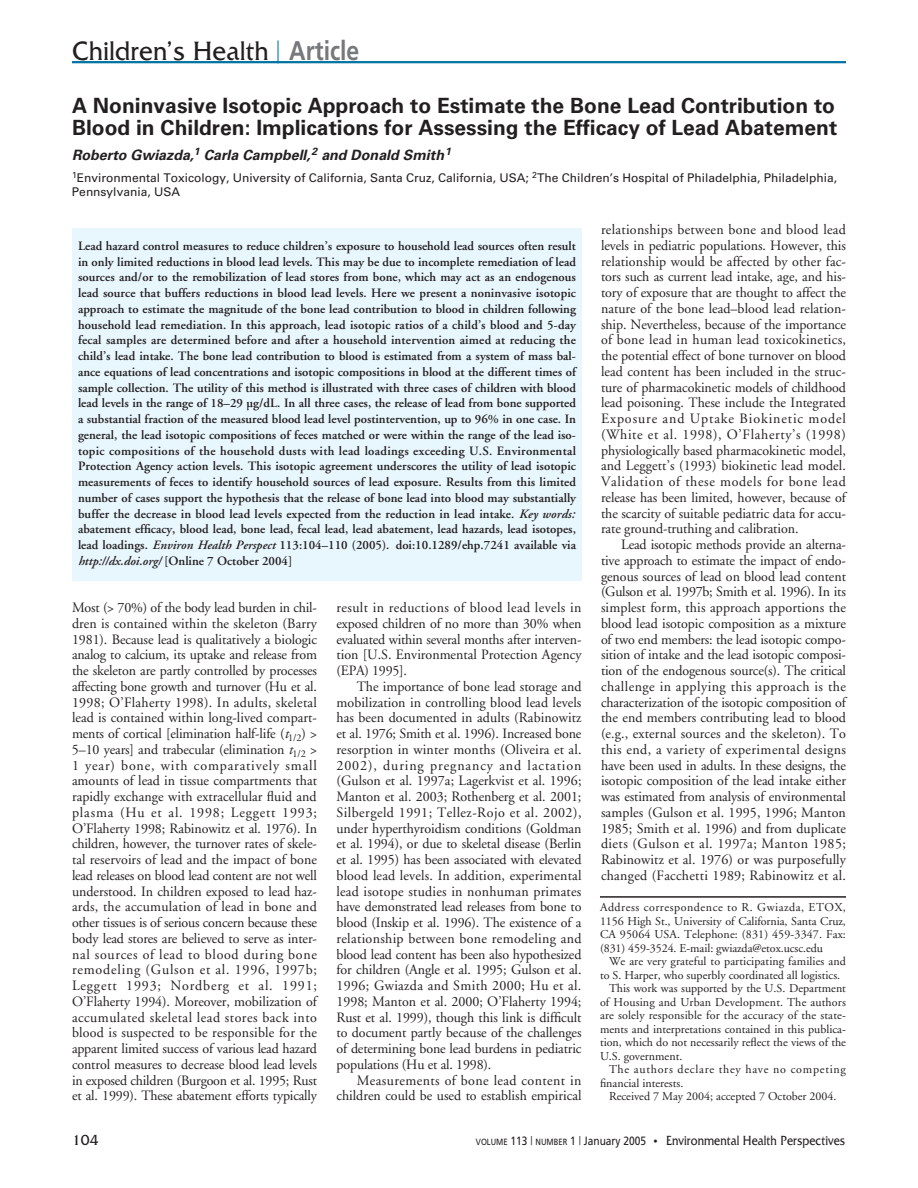
<style>
.page{position:relative;width:918px;height:1188px;background:#fff}
.page>*{position:absolute;margin:0;border:0;box-sizing:border-box;transform-origin:0 0}
.t1{font:27px "Friz Quadrata IT Cby BT";color:#231f20;scale:.95 1}
.t2{font:700 21px/22.5px "Univers";color:#231f20}
.t3{font:15px "Friz Quadrata IT Cby BT";color:#231f20}
.t4{font:14.25px/15.8px "Adobe Garamond";letter-spacing:-.005em;color:#231f20;text-align:justify}
.t5{font:italic 700 14.25px "Univers";color:#231f20}
.t6{font:13.5px "Friz Quadrata IT Cby BT";color:#231f20;scale:.85 1}
.t7{font:600 12.75px/15.8px "Adobe Garamond";color:#231f20;text-align:justify}
.t8{font:12px/13.5px "Adobe Garamond";color:#231f20;text-align:justify}
.t9{font:12px/13.5px "Univers";color:#231f20}
.t10{font:12px "Adobe Garamond";letter-spacing:.06em;color:#231f20}
.s1{font-family:"Frutiger";font-weight:300;font-size:30px;color:#0074a1}
.s2{font-family:"Frutiger";font-weight:700;color:#76787b}
.s3{font-style:italic}
.s4{font-family:"Frutiger";font-size:9px}
.s5{font-family:"Frutiger";font-size:12px}
.s6{font-family:"Frutiger";font-weight:300;font-size:12px}
.s7{font-size:10.5px}
</style>
<div class="page">
<hr style="left:72px;top:61px;width:774px;height:2px;background:#0074a1">
<hr style="left:600px;top:896px;width:246px;height:2px;background:#231f20">
<div style="left:72px;top:228px;width:510px;height:352px;background:#e8f6fd"></div>
<h1 class="t1" style="left:72px;top:40px;width:304px">Children’s Health <span class="s1">|</span> <span class="s2">Article</span></h1>
<h2 class="t2" style="left:72px;top:96px;width:767px">A Noninvasive Isotopic Approach to Estimate the Bone Lead Contribution to<br>Blood in Children: Implications for Assessing the Efficacy of Lead Abatement</h2>
<p class="t5" style="left:72px;top:150px;width:382px">Roberto Gwiazda,<sup>1</sup> Carla Campbell,<sup>2</sup> and Donald Smith<sup>1</sup></p>
<p class="t9" style="left:72px;top:172px;width:767px"><sup>1</sup>Environmental Toxicology, University of California, Santa Cruz, California, USA; <sup>2</sup>The Children’s Hospital of Philadelphia, Philadelphia,<br>Pennsylvania, USA</p>
<p class="t7" style="left:78px;top:239px;width:500px">Lead hazard control measures to reduce children’s exposure to household lead sources often result in only limited reductions in blood lead levels. This may be due to incomplete remediation of lead sources and/or to the remobilization of lead stores from bone, which may act as an endogenous lead source that buffers reductions in blood lead levels. Here we present a noninvasive isotopic approach to estimate the magnitude of the bone lead contribution to blood in children following household lead remediation. In this approach, lead isotopic ratios of a child’s blood and 5-day fecal samples are determined before and after a household intervention aimed at reducing the child’s lead intake. The bone lead contribution to blood is estimated from a system of mass bal&shy;ance equations of lead concentrations and isotopic compositions in blood at the different times of sample collection. The utility of this method is illustrated with three cases of children with blood lead levels in the range of 18–29 µg/dL. In all three cases, the release of lead from bone supported a substantial fraction of the measured blood lead level postintervention, up to 96% in one case. In general, the lead isotopic compositions of feces matched or were within the range of the lead iso&shy;topic compositions of the household dusts with lead loadings exceeding U.S. Environmental Protection Agency action levels. This isotopic agreement underscores the utility of lead isotopic measurements of feces to identify household sources of lead exposure. Results from this limited number of cases support the hypothesis that the release of bone lead into blood may substantially buffer the decrease in blood lead levels expected from the reduction in lead intake. <span class="s3">Key words: </span>abatement efficacy, blood lead, bone lead, fecal lead, lead abatement, lead hazards, lead isotopes, lead loadings. <span class="s3">Environ Health Perspect</span> 113:104–110 (2005). doi:10.1289/ehp.7241 available via <span class="s3">http://dx.doi.org/</span> [Online 7 October 2004]</p>
<p class="t4" style="left:72px;top:601px;width:247px">Most (&gt; 70%) of the body lead burden in chil&shy;dren is contained within the skeleton (Barry 1981). Because lead is qualitatively a biologic analog to calcium, its uptake and release from the skeleton are partly controlled by processes affecting bone growth and turnover (Hu et al.<br>1998; O’Flaherty 1998). In adults, skeletal lead is contained within long-lived compart&shy;ments of cortical [elimination half-life (<span class="s3">t</span><sub>1/2</sub>) &gt; 5–10 years] and trabecular (elimination <span class="s3">t</span><sub>1/2</sub> &gt; 1 year) bone, with comparatively small amounts of lead in tissue compartments that rapidly exchange with extracellular fluid and plasma (Hu et al. 1998; Leggett 1993; O’Flaherty 1998; Rabinowitz et al. 1976). In children, however, the turnover rates of skele&shy;tal reservoirs of lead and the impact of bone lead releases on blood lead content are not well understood. In children exposed to lead haz&shy;ards, the accumulation of lead in bone and other tissues is of serious concern because these body lead stores are believed to serve as inter&shy;nal sources of lead to blood during bone remodeling (Gulson et al. 1996, 1997b; Leggett 1993; Nordberg et al. 1991; O’Flaherty 1994). Moreover, mobilization of accumulated skeletal lead stores back into blood is suspected to be responsible for the apparent limited success of various lead hazard control measures to decrease blood lead levels in exposed children (Burgoon et al. 1995; Rust et al. 1999). These abatement efforts typically</p>
<p class="t4" style="left:337px;top:601px;width:247px">result in reductions of blood lead levels in exposed children of no more than 30% when evaluated within several months after interven&shy;tion [U.S. Environmental Protection Agency (EPA) 1995].</p>
<p class="t4" style="left:337px;top:680px;width:247px;text-indent:20px">The importance of bone lead storage and mobilization in controlling blood lead levels has been documented in adults (Rabinowitz et al. 1976; Smith et al. 1996). Increased bone resorption in winter months (Oliveira et al.<br>2002), during pregnancy and lactation (Gulson et al. 1997a; Lagerkvist et al. 1996; Manton et al. 2003; Rothenberg et al. 2001; Silbergeld 1991; Tellez-Rojo et al. 2002), under hyperthyroidism conditions (Goldman et al. 1994), or due to skeletal disease (Berlin et al. 1995) has been associated with elevated blood lead levels. In addition, experimental lead isotope studies in nonhuman primates have demonstrated lead releases from bone to blood (Inskip et al. 1996). The existence of a relationship between bone remodeling and blood lead content has been also hypothesized for children (Angle et al. 1995; Gulson et al.<br>1996; Gwiazda and Smith 2000; Hu et al.<br>1998; Manton et al. 2000; O’Flaherty 1994; Rust et al. 1999), though this link is difficult to document partly because of the challenges of determining bone lead burdens in pediatric populations (Hu et al. 1998).</p>
<p class="t4" style="left:337px;top:1073px;width:247px;text-align:right">Measurements of bone lead content in children could be used to establish empirical</p>
<p class="t4" style="left:601px;top:223px;width:247px">relationships between bone and blood lead levels in pediatric populations. However, this relationship would be affected by other fac&shy;tors such as current lead intake, age, and his&shy;tory of exposure that are thought to affect the nature of the bone lead–blood lead relation&shy;ship. Nevertheless, because of the importance of bone lead in human lead toxicokinetics, the potential effect of bone turnover on blood lead content has been included in the struc&shy;ture of pharmacokinetic models of childhood lead poisoning. These include the Integrated Exposure and Uptake Biokinetic model (White et al. 1998), O’Flaherty’s (1998) physiologically based pharmacokinetic model, and Leggett’s (1993) biokinetic lead model.<br>Validation of these models for bone lead release has been limited, however, because of the scarcity of suitable pediatric data for accu&shy;rate ground-truthing and calibration.</p>
<p class="t4" style="left:601px;top:538px;width:247px;text-indent:20px">Lead isotopic methods provide an alterna&shy;tive approach to estimate the impact of endo&shy;genous sources of lead on blood lead content (Gulson et al. 1997b; Smith et al. 1996). In its simplest form, this approach apportions the blood lead isotopic composition as a mixture of two end members: the lead isotopic compo&shy;sition of intake and the lead isotopic composi&shy;tion of the endogenous source(s). The critical challenge in applying this approach is the characterization of the isotopic composition of the end members contributing lead to blood (e.g., external sources and the skeleton). To this end, a variety of experimental designs have been used in adults. In these designs, the isotopic composition of the lead intake either was estimated from analysis of environmental samples (Gulson et al. 1995, 1996; Manton 1985; Smith et al. 1996) and from duplicate diets (Gulson et al. 1997a; Manton 1985; Rabinowitz et al. 1976) or was purposefully changed (Facchetti 1989; Rabinowitz et al.</p>
<p class="t8" style="left:600px;top:902px;width:247px">Address correspondence to R. Gwiazda, ETOX, 1156 High St., University of California, Santa Cruz, CA 95064 USA. Telephone: (831) 459-3347. Fax: (831) 459-3524. E-mail: gwiazda@etox.ucsc.edu</p>
<p class="t8" style="left:609px;top:956px;width:238px">We are very grateful to participating families and</p>
<p class="t8" style="left:600px;top:969px;width:242px">to S. Harper, who superbly coordinated all logistics.</p>
<p class="t8" style="left:609px;top:983px;width:238px">This work was supported by the U.S. Department</p>
<p class="t8" style="left:600px;top:996px;width:248px">of Housing and Urban Development. The authors</p>
<p class="t8" style="left:600px;top:1010px;width:248px">are solely responsible for the accuracy of the state-</p>
<p class="t8" style="left:600px;top:1023px;width:248px">ments and interpretations contained in this publica-</p>
<p class="t8" style="left:600px;top:1037px;width:247px">tion, which do not necessarily reflect the views of the</p>
<p class="t8" style="left:600px;top:1050px;width:84px">U.S. government.</p>
<p class="t10" style="left:609px;top:1065px;width:239px">The authors declare they have no competing</p>
<p class="t8" style="left:600px;top:1077px;width:85px">financial interests.</p>
<p class="t8" style="left:609px;top:1091px;width:229px">Received 7 May 2004; accepted 7 October 2004.</p>
<p class="t3" style="left:72px;top:1135px;width:28px">104</p>
<p class="t6" style="left:476px;top:1136px;width:436px"><span class="s4">VOLUME</span> <span class="s5">113</span> <span class="s6">|</span> <span class="s4">NUMBER</span> <span class="s5">1</span> <span class="s6">|</span> <span class="s5">January 2005</span> <span class="s7">•</span> Environmental Health Perspectives</p>
</div>
